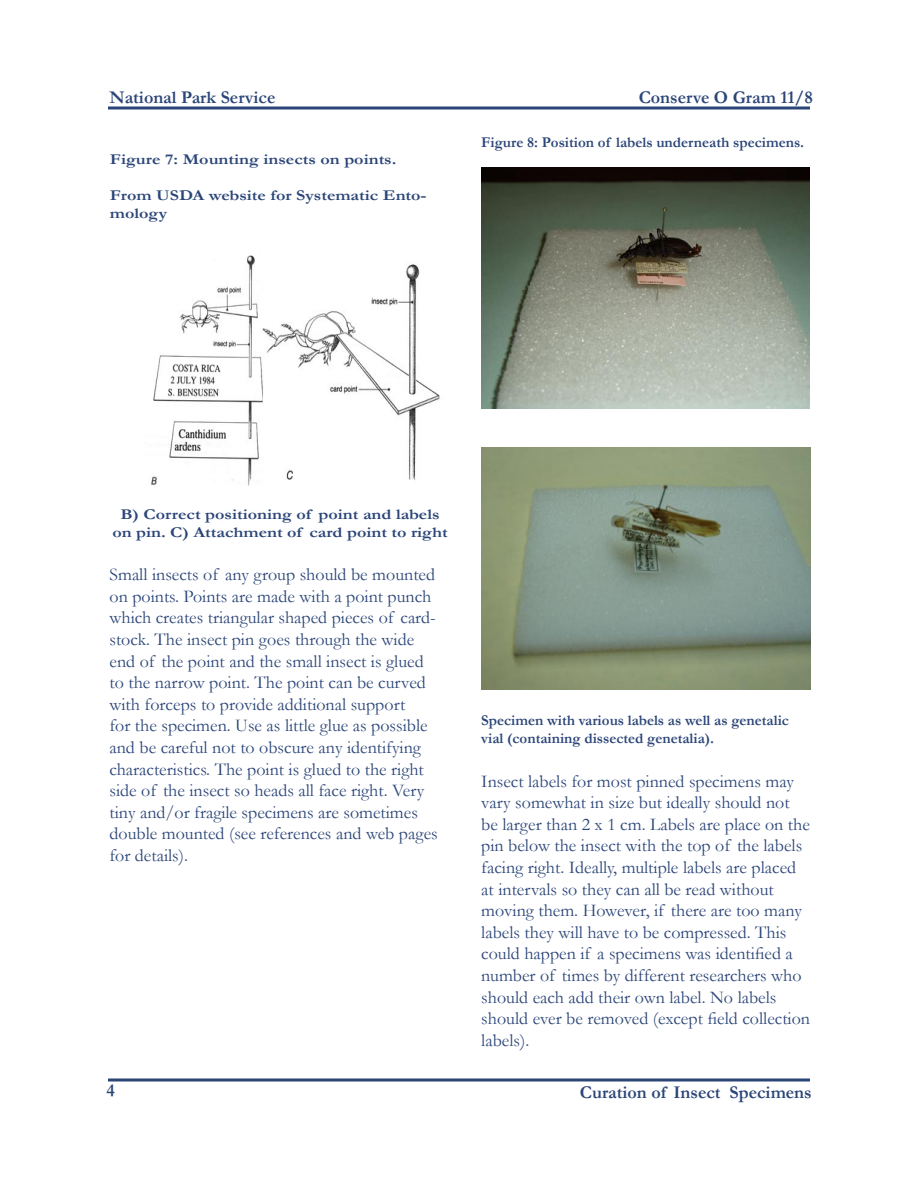
<style>
.page{position:relative;width:918px;height:1188px;background:#fff}
.page>*{position:absolute;margin:0;border:0;box-sizing:border-box;transform-origin:0 0}
.t1{font:18px/21.6px "Garamond";color:#2b4578}
.t2{font:700 18px "Garamond";color:#2b4578}
.Normal__Web{font:700 15px/18px "Garamond";color:#2b4578;scale:1.2 1}
.Normal__Web-2{font:700 15px/18px "Garamond";color:#2b4578}
</style>
<div class="page">
<svg style="left:108px;top:1078px;width:702px;height:4px;background:#5f7399"></svg>
<hr style="left:108px;top:106px;width:702px;height:3px;background:#2b4578">
<img style="left:481px;top:168px;width:329px;height:241px">
<img style="left:481px;top:448px;width:329px;height:241px">
<img style="left:151px;top:255px;width:289px;height:231px">
<p class="t2" style="left:110px;top:85px;width:167px">National Park Service</p>
<p class="t2" style="left:639px;top:85px;width:176px">Conserve O Gram 11/8</p>
<p class="Normal__Web" style="left:110px;top:151px;width:240px">Figure 7: Mounting insects on points.</p>
<p class="Normal__Web" style="left:110px;top:187px;width:265px">From USDA website for Systematic Ento&shy;mology</p>
<p class="Normal__Web-2" style="left:481px;top:133px;width:324px">Figure 8: Position of labels underneath specimens.</p>
<p class="Normal__Web" style="left:112px;top:506px;width:281px;text-align:center">B) Correct positioning of point and labels on pin. C) Attachment of card point to right</p>
<p class="t1" style="left:110px;top:563px;width:330px">Small insects of any group should be mounted on points. Points are made with a point punch which creates triangular shaped pieces of card&shy;stock. The insect pin goes through the wide end of the point and the small insect is glued to the narrow point. The point can be curved with forceps to provide additional support<br>for the specimen. Use as little glue as possible and be careful not to obscure any identifying characteristics. The point is glued to the right side of the insect so heads all face right. Very tiny and/or fragile specimens are sometimes double mounted (see references and web pages for details).</p>
<p class="Normal__Web-2" style="left:481px;top:712px;width:309px">Specimen with various labels as well as genetalic vial (containing dissected genetalia).</p>
<p class="t1" style="left:481px;top:770px;width:330px">Insect labels for most pinned specimens may vary somewhat in size but ideally should not be larger than 2 x 1 cm. Labels are place on the pin below the insect with the top of the labels facing right. Ideally, multiple labels are placed at intervals so they can all be read without moving them. However, if there are too many labels they will have to be compressed. This could happen if a specimens was identified a number of times by different researchers who should each add their own label. No labels should ever be removed (except field collection labels).</p>
<p class="t2" style="left:106px;top:1078px;width:10px">4</p>
<p class="t2" style="left:580px;top:1080px;width:233px">Curation of Insect Specimens</p>
</div>
